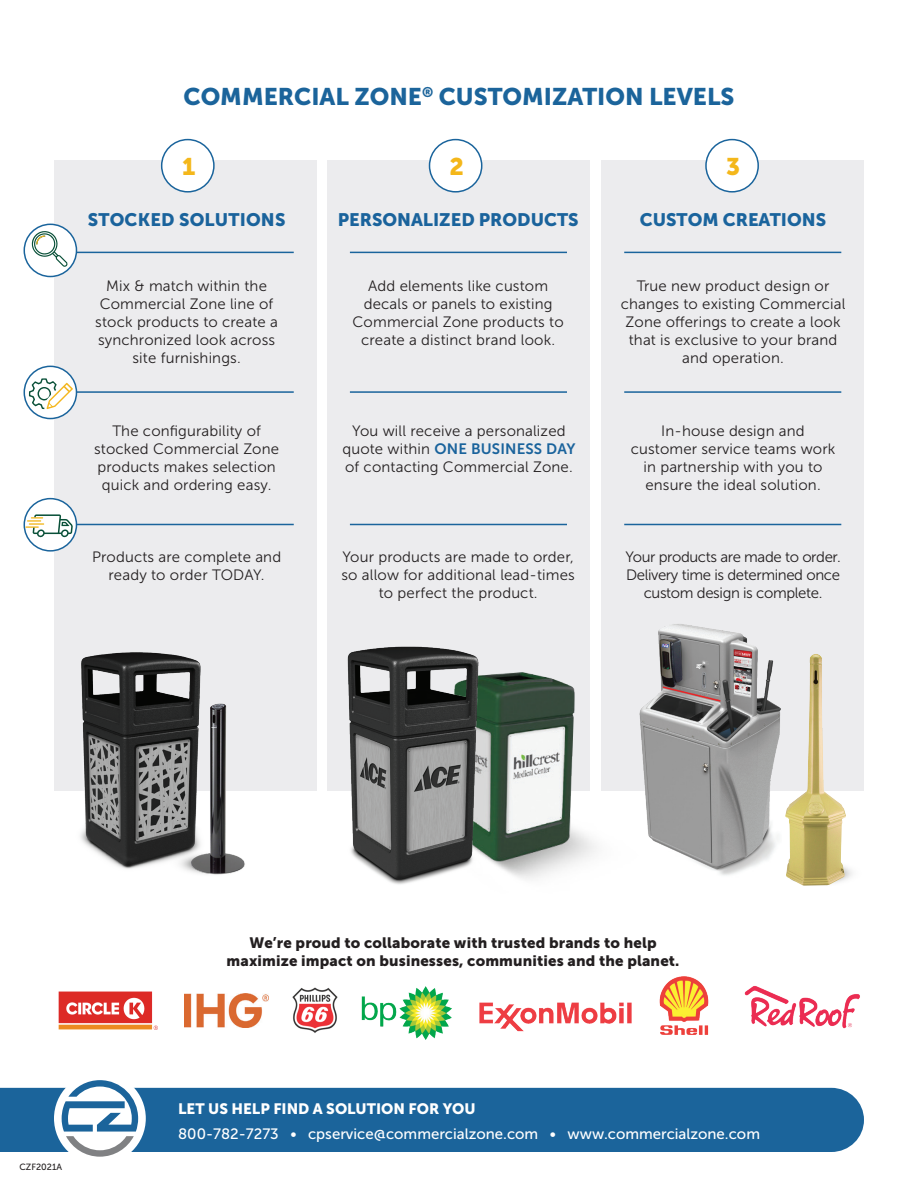
<style>
.page{position:relative;width:918px;height:1188px;background:#fff}
.page>*{position:absolute;margin:0;border:0;box-sizing:border-box;transform-origin:0 0}
.t1{font:24px "Museo Sans 900";color:#1b649b}
.t2{font:24px "Museo Sans 900";color:#f4b71a}
.t3{font:18px "Museo Sans 900";color:#1a639c}
.t4{font:18px "Museo Sans 900";color:#1a649d}
.t5{font:15px/18px "Museo Sans 300";letter-spacing:.01em;color:#231f20;text-align:center}
.t6{font:15px/18px "Museo Sans 900";letter-spacing:.01em;color:#231f20;text-align:center}
.t7{font:15px/18px "Museo Sans 300";letter-spacing:-.025em;color:#231f20;text-align:center}
.t8{font:15px "Museo Sans 500";color:#fff}
.t9{font:15px "Museo Sans 900";color:#fff}
.t10{font:15px "Museo Sans 700";letter-spacing:.01em;color:#1a639c}
.t11{font:9px "Museo Sans 500";color:#231f20}
.s1{font-family:"Museo Sans 300";color:#231f20}
</style>
<div class="page">
<div style="left:0;top:1088px;width:864px;height:64px;background:#1b649b"></div>
<div style="left:54px;top:1073px;width:92px;height:91px;background:#fff;border-radius:50%"></div>
<svg style="left:62px;top:1080px;width:76px;height:77px"></svg>
<div style="left:54px;top:160px;width:262px;height:631px;background:#ececee"></div>
<div style="left:327px;top:160px;width:263px;height:631px;background:#ececee"></div>
<div style="left:602px;top:160px;width:262px;height:631px;background:#ececee"></div>
<div style="left:162px;top:140px;width:52px;height:52px;background:#fff;border-radius:50%"></div>
<div style="left:161px;top:139px;width:54px;height:54px;border:2px solid #1a649c;border-radius:50%"></div>
<svg style="left:24px;top:224px;width:52px;height:53px"></svg>
<div style="left:24px;top:224px;width:53px;height:53px;border:2px solid #1a649c;border-radius:50%"></div>
<div style="left:24px;top:366px;width:52px;height:53px;background:#fff;border-radius:50%"></div>
<div style="left:24px;top:366px;width:53px;height:53px;border:2px solid #1a649c;border-radius:50%"></div>
<div style="left:24px;top:499px;width:52px;height:52px;background:#fff;border-radius:50%"></div>
<div style="left:24px;top:498px;width:53px;height:54px;border:2px solid #1a649c;border-radius:50%"></div>
<div style="left:430px;top:140px;width:52px;height:52px;background:#fff;border-radius:50%"></div>
<div style="left:429px;top:139px;width:53px;height:54px;border:2px solid #1a649c;border-radius:50%"></div>
<div style="left:706px;top:140px;width:52px;height:52px;background:#fff;border-radius:50%"></div>
<div style="left:705px;top:139px;width:54px;height:54px;border:2px solid #1a649c;border-radius:50%"></div>
<img style="left:515px;top:672px;width:65px;height:207px">
<img style="left:316px;top:605px;width:199px;height:280px">
<img style="left:580px;top:577px;width:201px;height:299px">
<img style="left:785px;top:654px;width:61px;height:232px">
<img style="left:80px;top:652px;width:121px;height:217px">
<img style="left:156px;top:697px;width:89px;height:178px">
<hr style="left:77px;top:391px;width:217px;height:2px;background:#1a649c">
<hr style="left:77px;top:252px;width:217px;height:1px;background:#1a649c">
<hr style="left:77px;top:524px;width:217px;height:1px;background:#1a649c">
<hr style="left:350px;top:391px;width:217px;height:2px;background:#1a649c">
<hr style="left:350px;top:252px;width:217px;height:1px;background:#1a649c">
<hr style="left:350px;top:524px;width:217px;height:1px;background:#1a649c">
<hr style="left:624px;top:391px;width:217px;height:2px;background:#1a649c">
<hr style="left:624px;top:252px;width:217px;height:1px;background:#1a649c">
<hr style="left:624px;top:524px;width:217px;height:1px;background:#1a649c">
<svg style="left:32px;top:231px;width:36px;height:36px"></svg>
<svg style="left:29px;top:378px;width:44px;height:31px"></svg>
<svg style="left:25px;top:514px;width:48px;height:23px"></svg>
<img style="left:292px;top:987px;width:46px;height:46px">
<img style="left:59px;top:992px;width:99px;height:37px">
<img style="left:184px;top:994px;width:85px;height:33px">
<img style="left:361px;top:986px;width:91px;height:53px">
<img style="left:479px;top:1002px;width:153px;height:30px">
<img style="left:659px;top:977px;width:50px;height:58px">
<img style="left:745px;top:986px;width:115px;height:42px">
<h1 class="t1" style="left:184px;top:83px;width:552px">COMMERCIAL ZONE<sup>®</sup> CUSTOMIZATION LEVELS</h1>
<h1 class="t2" style="left:182px;top:153px;width:15px">1</h1>
<h1 class="t2" style="left:449px;top:153px;width:16px">2</h1>
<h1 class="t2" style="left:726px;top:153px;width:16px">3</h1>
<p class="t3" style="left:88px;top:209px;width:199px">STOCKED SOLUTIONS</p>
<p class="t3" style="left:338px;top:209px;width:242px">PERSONALIZED PRODUCTS</p>
<p class="t4" style="left:640px;top:209px;width:188px">CUSTOM CREATIONS</p>
<p class="t5" style="left:95px;top:277px;width:184px">Mix &amp; match within the<br>Commercial Zone line of stock products to create a synchronized look across site furnishings.</p>
<p class="t5" style="left:94px;top:422px;width:186px">The configurability of stocked Commercial Zone products makes selection quick and ordering easy.</p>
<p class="t5" style="left:92px;top:548px;width:191px">Products are complete and ready to order TODAY.</p>
<p class="t5" style="left:353px;top:277px;width:213px">Add elements like custom decals or panels to existing<br>Commercial Zone products to create a distinct brand look.</p>
<p class="t5" style="left:352px;top:422px;width:215px">You will receive a personalized</p>
<p class="t10" style="left:342px;top:440px;width:235px"><span class="s1">quote within</span> ONE BUSINESS DAY</p>
<p class="t5" style="left:345px;top:458px;width:229px">of contacting Commercial Zone.</p>
<p class="t5" style="left:341px;top:548px;width:235px">Your products are made to order, so allow for additional lead-times to perfect the product.</p>
<p class="t5" style="left:621px;top:277px;width:226px">True new product design or changes to existing Commercial<br>Zone offerings to create a look that is exclusive to your brand and operation.</p>
<p class="t5" style="left:631px;top:422px;width:206px">In-house design and customer service teams work in partnership with you to ensure the ideal solution.</p>
<p class="t7" style="left:625px;top:548px;width:217px">Your products are made to order.<br>Delivery time is determined once custom design is complete.</p>
<p class="t11" style="left:20px;top:1162px;width:44px">CZF2021A</p>
<p class="t6" style="left:227px;top:934px;width:454px">We’re proud to collaborate with trusted brands to help maximize impact on businesses, communities and the planet.</p>
<p class="t9" style="left:178px;top:1100px;width:299px">LET US HELP FIND A SOLUTION FOR YOU</p>
<p class="t8" style="left:178px;top:1125px;width:583px">800-782-7273 • cpservice@commercialzone.com • www.commercialzone.com</p>
</div>
